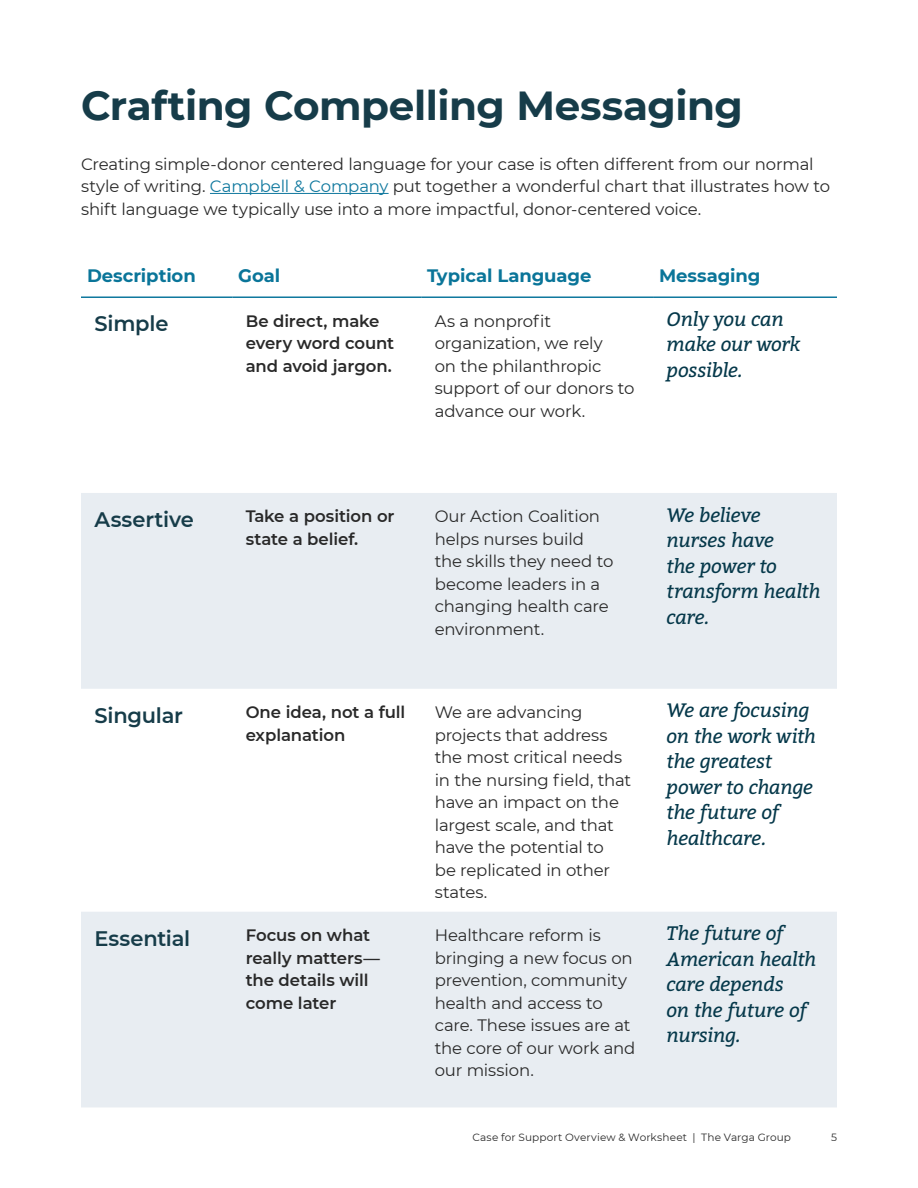
<style>
.page{position:relative;width:918px;height:1188px;background:#fff}
.page>*{position:absolute;margin:0;border:0;box-sizing:border-box;transform-origin:0 0}
.t1{font:700 40.5px "Montserrat";letter-spacing:-.01em;color:#163c49}
.t2{font:600 21px "Montserrat";letter-spacing:-.01em;color:#163c49}
.t3{font:italic 19.5px/25.5px "Bitter";letter-spacing:-.015em;color:#05384a}
.t4{font:700 18px "Montserrat";letter-spacing:-.005em;color:#0a7599}
.t5{font:16.5px/22.5px "Montserrat";letter-spacing:-.01em;color:#292929}
.t6{font:600 16.5px/22.5px "Montserrat";letter-spacing:-.005em;color:#292929}
.t7{font:10.5px "Montserrat";letter-spacing:.015em;color:#292929}
.s1{color:#0f789e}
</style>
<div class="page">
<hr style="left:210px;top:193px;width:179px;height:1px;background:#0f789e">
<svg style="left:81px;top:493px;width:756px;height:614px;fill:#e8edf2"></svg>
<hr style="left:81px;top:296px;width:151px;height:2px;background:#0f789e">
<hr style="left:232px;top:296px;width:189px;height:2px;background:#0f789e">
<hr style="left:421px;top:296px;width:232px;height:2px;background:#0f789e">
<hr style="left:653px;top:296px;width:184px;height:2px;background:#0f789e">
<h1 class="t1" style="left:81px;top:77px;width:663px">Crafting Compelling Messaging</h1>
<p class="t5" style="left:81px;top:152px;width:751px">Creating simple-donor centered language for your case is often different from our normal style of writing. <span class="s1">Campbell &amp; Company</span> put together a wonderful chart that illustrates how to shift language we typically use into a more impactful, donor-centered voice.</p>
<p class="t4" style="left:87px;top:263px;width:110px">Description</p>
<p class="t4" style="left:238px;top:263px;width:43px">Goal</p>
<p class="t4" style="left:427px;top:263px;width:166px">Typical Language</p>
<p class="t4" style="left:659px;top:263px;width:103px">Messaging</p>
<p class="t2" style="left:94px;top:309px;width:76px">Simple</p>
<p class="t6" style="left:246px;top:309px;width:150px">Be direct, make every word count and avoid jargon.</p>
<p class="t5" style="left:435px;top:309px;width:201px">As a nonprofit organization, we rely<br>on the philanthropic support of our donors to advance our work.</p>
<p class="t3" style="left:667px;top:306px;width:135px">Only you can make our work possible.</p>
<p class="t2" style="left:94px;top:504px;width:101px">Assertive</p>
<p class="t6" style="left:246px;top:505px;width:150px">Take a position or state a belief.</p>
<p class="t5" style="left:435px;top:505px;width:180px">Our Action Coalition helps nurses build the skills they need to become leaders in a changing health care environment.</p>
<p class="t3" style="left:667px;top:501px;width:156px">We believe nurses have<br>the power to transform health care.</p>
<p class="t2" style="left:94px;top:700px;width:90px">Singular</p>
<p class="t6" style="left:246px;top:700px;width:161px">One idea, not a full explanation</p>
<p class="t5" style="left:435px;top:701px;width:198px">We are advancing projects that address the most critical needs in the nursing field, that have an impact on the largest scale, and that have the potential to<br>be replicated in other states.</p>
<p class="t3" style="left:667px;top:697px;width:151px">We are focusing on the work with the greatest power to change the future of healthcare.</p>
<p class="t2" style="left:94px;top:923px;width:97px">Essential</p>
<p class="t6" style="left:246px;top:923px;width:136px">Focus on what really matters— the details will come later</p>
<p class="t5" style="left:435px;top:924px;width:202px">Healthcare reform is bringing a new focus on prevention, community health and access to care. These issues are at the core of our work and our mission.</p>
<p class="t3" style="left:667px;top:920px;width:151px">The future of<br>American health care depends<br>on the future of nursing.</p>
<p class="t7" style="left:472px;top:1130px;width:320px">Case for Support Overview &amp; Worksheet | The Varga Group</p>
<p class="t7" style="left:831px;top:1130px;width:7px">5</p>
</div>
